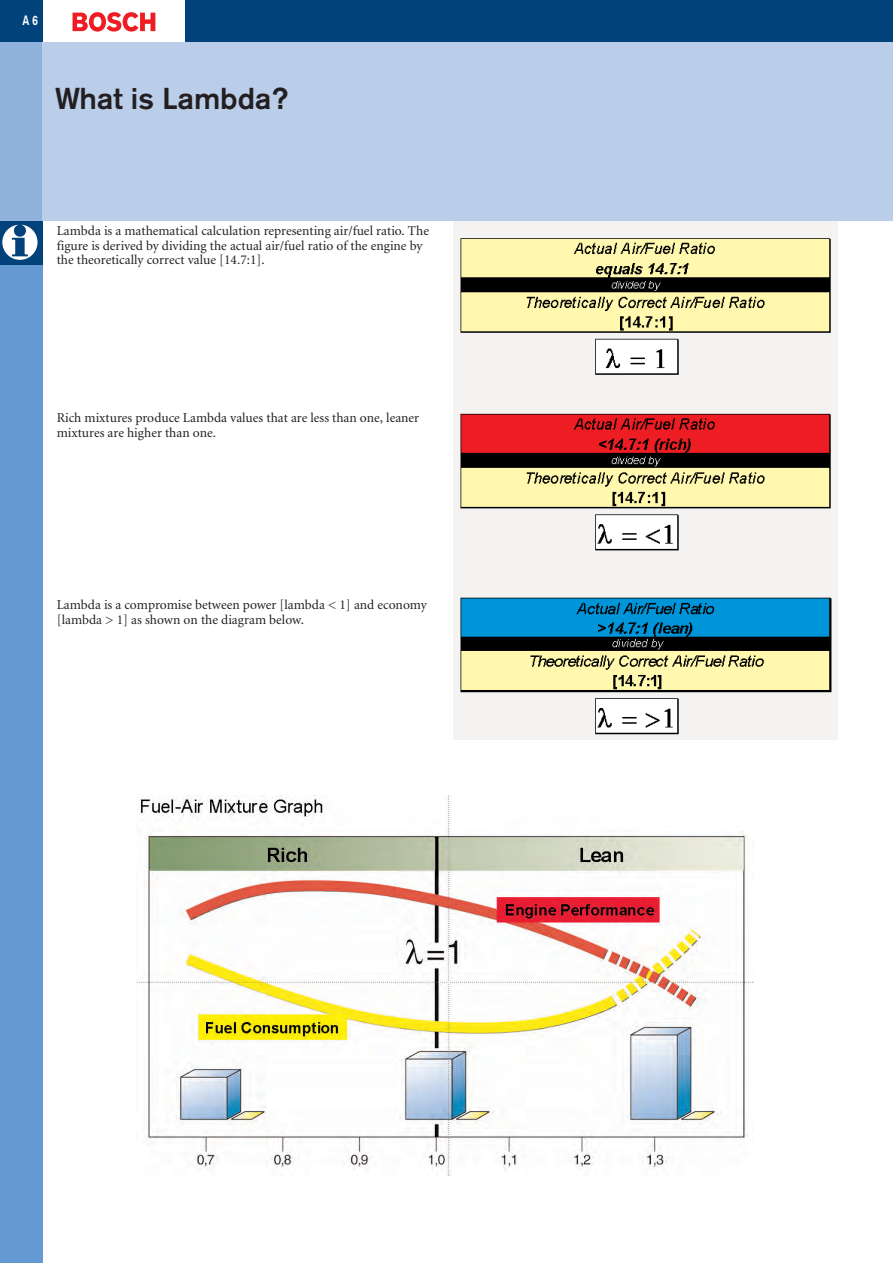
<style>
.page{position:relative;width:893px;height:1263px;background:#fff}
.page>*{position:absolute;margin:0;border:0;box-sizing:border-box;transform-origin:0 0}
.t1{font:500 30px "Akzidenz Grotesk BQ";color:#231f20}
.t2{font:13.5px/14.4px "Minion";color:#231f20}
.t3{font:500 13.5px "Akzidenz Grotesk BQ";color:#fff;scale:.8 1}
</style>
<div class="page">
<div style="left:0;top:0;width:893px;height:43px;background:#004279"></div>
<div style="left:43px;top:0;width:142px;height:43px;background:#fff"></div>
<svg style="left:73px;top:12px;width:82px;height:20px"></svg>
<div style="left:0;top:221px;width:43px;height:1042px;background:#6599d1"></div>
<div style="left:0;top:43px;width:43px;height:178px;background:#8fb2dd"></div>
<div style="left:43px;top:43px;width:850px;height:178px;background:#bacde9"></div>
<img style="left:454px;top:221px;width:384px;height:519px">
<img style="left:136px;top:796px;width:617px;height:379px">
<div style="left:0;top:221px;width:43px;height:43px;background:#004279"></div>
<svg style="left:2px;top:224px;width:36px;height:36px"></svg>
<p class="t3" style="left:22px;top:13px;width:21px">A 6</p>
<h1 class="t1" style="left:55px;top:82px;width:235px">What is Lambda?</h1>
<p class="t2" style="left:57px;top:225px;width:374px">Lambda is a mathematical calculation representing air/fuel ratio. The figure is derived by dividing the actual air/fuel ratio of the engine by the theoretically correct value [14.7:1].</p>
<p class="t2" style="left:57px;top:412px;width:364px">Rich mixtures produce Lambda values that are less than one, leaner mixtures are higher than one.</p>
<p class="t2" style="left:57px;top:599px;width:372px">Lambda is a compromise between power [lambda &lt; 1] and economy [lambda &gt; 1] as shown on the diagram below.</p>
</div>
